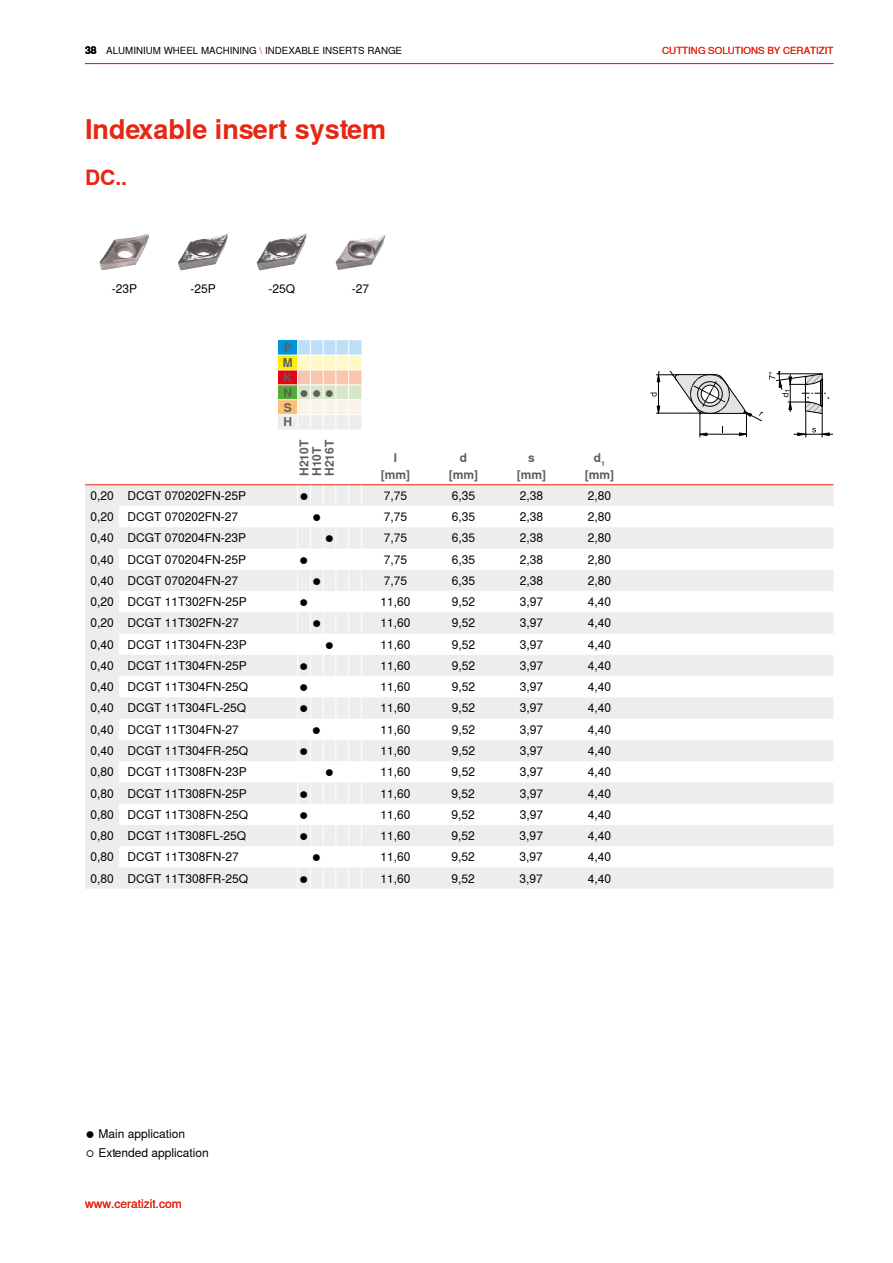
<style>
.page{position:relative;width:893px;height:1263px;background:#fff}
.page>*{position:absolute;margin:0;border:0;box-sizing:border-box;transform-origin:0 0}
.t1{font:700 27px "Ceratizit Sans Global";color:#e52713}
.t2{font:700 21px "Ceratizit Sans Global";color:#e52713}
.t3{font:12px/21.3px "Ceratizit Sans Global";color:#000;text-align:justify}
.t4{font:700 12px/14.9px "Ceratizit Sans Global";color:#5f5e5e;text-align:justify}
.t5{font:12px "Ceratizit Sans Global";color:#e52713}
.t6{font:700 10.5px "Ceratizit Sans Global";color:#000}
.t7{font:9.75px "Ceratizit Sans Global";color:#000}
.t8{font:9.75px "Ceratizit Sans Global";color:#e52713}
.s1{color:#e52713}
</style>
<div class="page">
<hr style="left:85px;top:63px;width:748px;height:1px;background:#e52713">
<svg style="left:85px;top:485px;width:748px;height:404px;fill:#ededed"></svg>
<svg style="left:650px;top:371px;width:183px;height:67px"></svg>
<hr style="left:85px;top:484px;width:34px;height:1px;background:#e52713">
<hr style="left:119px;top:484px;width:159px;height:1px;background:#e52713">
<hr style="left:361px;top:484px;width:68px;height:1px;background:#e52713">
<hr style="left:429px;top:484px;width:68px;height:1px;background:#e52713">
<hr style="left:497px;top:484px;width:69px;height:1px;background:#e52713">
<hr style="left:566px;top:484px;width:68px;height:1px;background:#e52713">
<hr style="left:634px;top:484px;width:68px;height:1px;background:#e52713">
<hr style="left:702px;top:484px;width:131px;height:1px;background:#e52713">
<svg style="left:278px;top:484px;width:84px;height:405px"></svg>
<svg style="left:278px;top:340px;width:83px;height:89px;background:#dddac4"></svg>
<img style="left:99px;top:234px;width:50px;height:36px">
<img style="left:178px;top:233px;width:50px;height:38px">
<img style="left:257px;top:233px;width:50px;height:38px">
<img style="left:335px;top:235px;width:50px;height:35px">
<p class="t6" style="left:85px;top:45px;width:13px">38</p>
<p class="t8" style="left:662px;top:45px;width:173px">CUTTING SOLUTIONS BY CERATIZIT</p>
<p class="t7" style="left:106px;top:45px;width:297px">ALUMINIUM WHEEL MACHINING <span class="s1">\</span> INDEXABLE INSERTS RANGE</p>
<h1 class="t1" style="left:85px;top:114px;width:303px">Indexable insert system</h1>
<h2 class="t2" style="left:85px;top:166px;width:43px">DC..</h2>
<p class="t3" style="left:112px;top:279px;width:27px">-23P</p>
<p class="t3" style="left:190px;top:279px;width:27px">-25P</p>
<p class="t3" style="left:268px;top:279px;width:28px">-25Q</p>
<p class="t3" style="left:352px;top:279px;width:19px">-27</p>
<p class="t3" style="left:90px;top:485px;width:25px">0,20<br>0,20<br>0,40<br>0,40<br>0,40<br>0,20<br>0,20<br>0,40<br>0,40<br>0,40<br>0,40<br>0,40<br>0,40<br>0,80<br>0,80<br>0,80<br>0,80<br>0,80<br>0,80</p>
<p class="t4" style="left:283px;top:340px;width:11px">P M K N S H</p>
<p class="t4" style="left:299px;top:385px;width:37px">●●●</p>
<p class="t4" style="left:298px;top:476px;width:38px;line-height:12.8px;text-align:left;rotate:-90deg">H210T<br>H10T<br>H216T</p>
<p class="t4" style="left:394px;top:450px;width:5px">l</p>
<p class="t4" style="left:460px;top:450px;width:9px">d</p>
<p class="t4" style="left:528px;top:450px;width:8px">s</p>
<p class="t4" style="left:594px;top:450px;width:13px">d<sub>1</sub></p>
<p class="t4" style="left:381px;top:467px;width:31px">[mm]</p>
<p class="t4" style="left:449px;top:467px;width:31px">[mm]</p>
<p class="t4" style="left:517px;top:467px;width:31px">[mm]</p>
<p class="t4" style="left:585px;top:467px;width:31px">[mm]</p>
<p class="t3" style="left:128px;top:485px;width:120px">DCGT 070202FN-25P</p>
<p class="t3" style="left:299px;top:485px;width:11px">●</p>
<p class="t3" style="left:384px;top:485px;width:25px">7,75</p>
<p class="t3" style="left:452px;top:485px;width:25px">6,35</p>
<p class="t3" style="left:520px;top:485px;width:25px">2,38</p>
<p class="t3" style="left:588px;top:485px;width:25px">2,80</p>
<p class="t3" style="left:128px;top:506px;width:112px">DCGT 070202FN-27</p>
<p class="t3" style="left:312px;top:506px;width:11px">●</p>
<p class="t3" style="left:384px;top:506px;width:25px">7,75</p>
<p class="t3" style="left:452px;top:506px;width:25px">6,35</p>
<p class="t3" style="left:520px;top:506px;width:25px">2,38</p>
<p class="t3" style="left:588px;top:506px;width:25px">2,80</p>
<p class="t3" style="left:128px;top:527px;width:120px">DCGT 070204FN-23P</p>
<p class="t3" style="left:324px;top:527px;width:11px">●</p>
<p class="t3" style="left:384px;top:527px;width:25px">7,75</p>
<p class="t3" style="left:452px;top:527px;width:25px">6,35</p>
<p class="t3" style="left:520px;top:527px;width:25px">2,38</p>
<p class="t3" style="left:588px;top:527px;width:25px">2,80</p>
<p class="t3" style="left:128px;top:549px;width:120px">DCGT 070204FN-25P</p>
<p class="t3" style="left:299px;top:549px;width:11px">●</p>
<p class="t3" style="left:384px;top:549px;width:25px">7,75</p>
<p class="t3" style="left:452px;top:549px;width:25px">6,35</p>
<p class="t3" style="left:520px;top:549px;width:25px">2,38</p>
<p class="t3" style="left:588px;top:549px;width:25px">2,80</p>
<p class="t3" style="left:127px;top:570px;width:112px">DCGT 070204FN-27</p>
<p class="t3" style="left:312px;top:570px;width:11px">●</p>
<p class="t3" style="left:384px;top:570px;width:25px">7,75</p>
<p class="t3" style="left:452px;top:570px;width:25px">6,35</p>
<p class="t3" style="left:520px;top:570px;width:25px">2,38</p>
<p class="t3" style="left:588px;top:570px;width:25px">2,80</p>
<p class="t3" style="left:127px;top:591px;width:121px">DCGT 11T302FN-25P</p>
<p class="t3" style="left:299px;top:591px;width:11px">●</p>
<p class="t3" style="left:381px;top:591px;width:32px">11,60</p>
<p class="t3" style="left:452px;top:591px;width:25px">9,52</p>
<p class="t3" style="left:520px;top:591px;width:25px">3,97</p>
<p class="t3" style="left:588px;top:591px;width:25px">4,40</p>
<p class="t3" style="left:127px;top:613px;width:113px">DCGT 11T302FN-27</p>
<p class="t3" style="left:312px;top:613px;width:11px">●</p>
<p class="t3" style="left:381px;top:613px;width:32px">11,60</p>
<p class="t3" style="left:452px;top:613px;width:25px">9,52</p>
<p class="t3" style="left:520px;top:613px;width:25px">3,97</p>
<p class="t3" style="left:588px;top:613px;width:25px">4,40</p>
<p class="t3" style="left:127px;top:634px;width:121px">DCGT 11T304FN-23P</p>
<p class="t3" style="left:324px;top:634px;width:11px">●</p>
<p class="t3" style="left:381px;top:634px;width:32px">11,60</p>
<p class="t3" style="left:452px;top:634px;width:25px">9,52</p>
<p class="t3" style="left:520px;top:634px;width:25px">3,97</p>
<p class="t3" style="left:588px;top:634px;width:25px">4,40</p>
<p class="t3" style="left:127px;top:655px;width:121px">DCGT 11T304FN-25P</p>
<p class="t3" style="left:299px;top:655px;width:11px">●</p>
<p class="t3" style="left:380px;top:655px;width:32px">11,60</p>
<p class="t3" style="left:452px;top:655px;width:25px">9,52</p>
<p class="t3" style="left:520px;top:655px;width:25px">3,97</p>
<p class="t3" style="left:588px;top:655px;width:25px">4,40</p>
<p class="t3" style="left:127px;top:676px;width:122px">DCGT 11T304FN-25Q</p>
<p class="t3" style="left:299px;top:676px;width:11px">●</p>
<p class="t3" style="left:380px;top:676px;width:32px">11,60</p>
<p class="t3" style="left:452px;top:676px;width:25px">9,52</p>
<p class="t3" style="left:520px;top:676px;width:25px">3,97</p>
<p class="t3" style="left:588px;top:676px;width:25px">4,40</p>
<p class="t3" style="left:127px;top:698px;width:120px">DCGT 11T304FL-25Q</p>
<p class="t3" style="left:299px;top:698px;width:11px">●</p>
<p class="t3" style="left:380px;top:698px;width:32px">11,60</p>
<p class="t3" style="left:452px;top:698px;width:25px">9,52</p>
<p class="t3" style="left:520px;top:698px;width:25px">3,97</p>
<p class="t3" style="left:588px;top:698px;width:25px">4,40</p>
<p class="t3" style="left:127px;top:719px;width:113px">DCGT 11T304FN-27</p>
<p class="t3" style="left:312px;top:719px;width:11px">●</p>
<p class="t3" style="left:380px;top:719px;width:32px">11,60</p>
<p class="t3" style="left:452px;top:719px;width:25px">9,52</p>
<p class="t3" style="left:520px;top:719px;width:25px">3,97</p>
<p class="t3" style="left:588px;top:719px;width:25px">4,40</p>
<p class="t3" style="left:127px;top:740px;width:122px">DCGT 11T304FR-25Q</p>
<p class="t3" style="left:299px;top:740px;width:11px">●</p>
<p class="t3" style="left:380px;top:740px;width:32px">11,60</p>
<p class="t3" style="left:452px;top:740px;width:25px">9,52</p>
<p class="t3" style="left:520px;top:740px;width:25px">3,97</p>
<p class="t3" style="left:588px;top:740px;width:25px">4,40</p>
<p class="t3" style="left:127px;top:761px;width:121px">DCGT 11T308FN-23P</p>
<p class="t3" style="left:324px;top:761px;width:11px">●</p>
<p class="t3" style="left:380px;top:761px;width:32px">11,60</p>
<p class="t3" style="left:452px;top:761px;width:25px">9,52</p>
<p class="t3" style="left:520px;top:761px;width:25px">3,97</p>
<p class="t3" style="left:588px;top:761px;width:25px">4,40</p>
<p class="t3" style="left:127px;top:783px;width:121px">DCGT 11T308FN-25P</p>
<p class="t3" style="left:299px;top:783px;width:11px">●</p>
<p class="t3" style="left:380px;top:783px;width:32px">11,60</p>
<p class="t3" style="left:452px;top:783px;width:25px">9,52</p>
<p class="t3" style="left:520px;top:783px;width:25px">3,97</p>
<p class="t3" style="left:588px;top:783px;width:25px">4,40</p>
<p class="t3" style="left:127px;top:804px;width:122px">DCGT 11T308FN-25Q</p>
<p class="t3" style="left:299px;top:804px;width:11px">●</p>
<p class="t3" style="left:380px;top:804px;width:32px">11,60</p>
<p class="t3" style="left:452px;top:804px;width:25px">9,52</p>
<p class="t3" style="left:520px;top:804px;width:25px">3,97</p>
<p class="t3" style="left:588px;top:804px;width:25px">4,40</p>
<p class="t3" style="left:127px;top:825px;width:120px">DCGT 11T308FL-25Q</p>
<p class="t3" style="left:299px;top:825px;width:11px">●</p>
<p class="t3" style="left:380px;top:825px;width:32px">11,60</p>
<p class="t3" style="left:452px;top:825px;width:25px">9,52</p>
<p class="t3" style="left:520px;top:825px;width:25px">3,97</p>
<p class="t3" style="left:588px;top:825px;width:25px">4,40</p>
<p class="t3" style="left:127px;top:846px;width:113px">DCGT 11T308FN-27</p>
<p class="t3" style="left:312px;top:846px;width:11px">●</p>
<p class="t3" style="left:380px;top:846px;width:32px">11,60</p>
<p class="t3" style="left:452px;top:846px;width:25px">9,52</p>
<p class="t3" style="left:520px;top:846px;width:25px">3,97</p>
<p class="t3" style="left:588px;top:846px;width:25px">4,40</p>
<p class="t3" style="left:127px;top:868px;width:122px">DCGT 11T308FR-25Q</p>
<p class="t3" style="left:299px;top:868px;width:11px">●</p>
<p class="t3" style="left:380px;top:868px;width:32px">11,60</p>
<p class="t3" style="left:452px;top:868px;width:25px">9,52</p>
<p class="t3" style="left:520px;top:868px;width:25px">3,97</p>
<p class="t3" style="left:588px;top:868px;width:25px">4,40</p>
<p class="t3" style="left:85px;top:1123px;width:102px">● Main application</p>
<p class="t3" style="left:85px;top:1142px;width:125px">○ Extended application</p>
<p class="t5" style="left:85px;top:1197px;width:98px">www.ceratizit.com</p>
</div>
